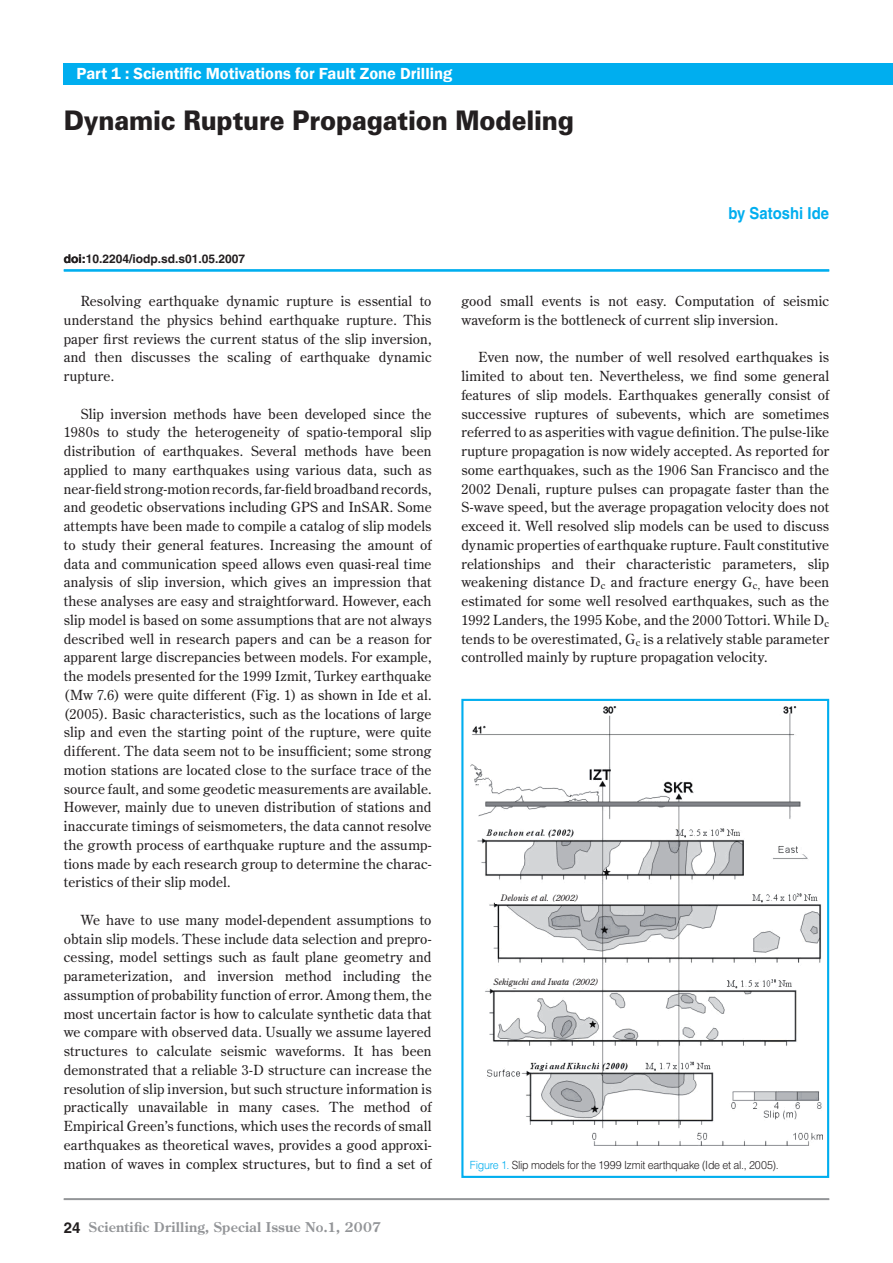
<style>
.page{position:relative;width:893px;height:1263px;background:#fff}
.page>*{position:absolute;margin:0;border:0;box-sizing:border-box;transform-origin:0 0}
.タイトル1__Title_1{font:900 27px "Univers";letter-spacing:-.01em;color:#231f20;scale:.9 1}
.t1{font:600 16.5px "Franklin Gothic";color:#fff}
.著者1__Author_in_Headi{font:700 16.5px "Helvetica LT Std";color:#00aeef;scale:.9 1}
.本文_Article_w__indent{font:13.8px/18.8px "Century Old Style Std";letter-spacing:.01em;color:#231f20;text-align:justify}
.t2{font:700 13.5px "Century Old Style Std";letter-spacing:.015em;color:#939598}
.doi{font:700 12px "Helvetica LT Std";color:#231f20}
.SD_Figure_Captions{font:300 11.25px "Helvetica LT Std";letter-spacing:-.02em;color:#231f20;scale:.95 1}
.t3{font:italic 8.85px "Century Old Style Std";color:#231f20}
.s1{font-family:"Helvetica LT Std";font-size:15px;color:#231f20}
.s2{color:#00aeef}
</style>
<div class="page">
<div style="left:64px;top:64px;width:829px;height:21px;background:#00aeef"></div>
<hr style="left:64px;top:1198px;width:765px;height:2px;background:#939598">
<div style="left:461px;top:699px;width:368px;height:479px;border:2px solid #00aeef"></div>
<img style="left:470px;top:706px;width:353px;height:440px">
<div style="left:494px;top:979px;width:100px;height:8px;background:#fff"></div>
<div style="left:496px;top:892px;width:100px;height:12px;background:#fff"></div>
<hr style="left:64px;top:269px;width:765px;height:2px;background:#00aeef">
<p class="t1" style="left:77px;top:63px;width:377px">Part 1 : Scientific Motivations for Fault Zone Drilling</p>
<p class="タイトル1__Title_1" style="left:64px;top:103px;width:568px">Dynamic Rupture Propagation Modeling</p>
<p class="doi" style="left:64px;top:252px;width:183px">doi:10.2204/iodp.sd.s01.05.2007</p>
<p class="著者1__Author_in_Headi" style="left:728px;top:203px;width:114px">by Satoshi Ide</p>
<p class="本文_Article_w__indent" style="left:64px;top:291px;width:369px;text-indent:17px">Resolving earthquake dynamic rupture is essential to understand the physics behind earthquake rupture. This paper first reviews the current status of the slip inversion, and then discusses the scaling of earthquake dynamic rupture.</p>
<p class="本文_Article_w__indent" style="left:64px;top:404px;width:369px;text-indent:17px">Slip inversion methods have been developed since the 1980s to study the heterogeneity of spatio-temporal slip distribution of earthquakes. Several methods have been applied to many earthquakes using various data, such as near-field strong-motion records, far-field broadband records, and geodetic observations including GPS and InSAR. Some attempts have been made to compile a catalog of slip models to study their general features. Increasing the amount of data and communication speed allows even quasi-real time analysis of slip inversion, which gives an impression that these analyses are easy and straightforward. However, each slip model is based on some assumptions that are not always described well in research papers and can be a reason for apparent large discrepancies between models. For example, the models presented for the 1999 Izmit, Turkey earthquake (Mw 7.6) were quite different (Fig. 1) as shown in Ide et al. (2005). Basic characteristics, such as the locations of large slip and even the starting point of the rupture, were quite different. The data seem not to be insufficient; some strong motion stations are located close to the surface trace of the source fault, and some geodetic measurements are available.<br>However, mainly due to uneven distribution of stations and inaccurate timings of seismometers, the data cannot resolve the growth process of earthquake rupture and the assump&shy;tions made by each research group to determine the charac&shy;teristics of their slip model.</p>
<p class="本文_Article_w__indent" style="left:64px;top:910px;width:369px;text-indent:17px">We have to use many model-dependent assumptions to obtain slip models. These include data selection and prepro&shy;cessing, model settings such as fault plane geometry and parameterization, and inversion method including the assumption of probability function of error. Among them, the most uncertain factor is how to calculate synthetic data that we compare with observed data. Usually we assume layered structures to calculate seismic waveforms. It has been demonstrated that a reliable 3-D structure can increase the resolution of slip inversion, but such structure information is practically unavailable in many cases. The method of Empirical Green’s functions, which uses the records of small earthquakes as theoretical waves, provides a good approxi&shy;mation of waves in complex structures, but to find a set of</p>
<p class="t2" style="left:64px;top:1218px;width:319px"><span class="s1">24</span> Scientific Drilling, Special Issue No.1, 2007</p>
<p class="本文_Article_w__indent" style="left:461px;top:291px;width:369px">good small events is not easy. Computation of seismic waveform is the bottleneck of current slip inversion.</p>
<p class="本文_Article_w__indent" style="left:461px;top:348px;width:369px;text-indent:17px">Even now, the number of well resolved earthquakes is limited to about ten. Nevertheless, we find some general features of slip models. Earthquakes generally consist of successive ruptures of subevents, which are sometimes referred to as asperities with vague definition. The pulse-like rupture propagation is now widely accepted. As reported for some earthquakes, such as the 1906 San Francisco and the 2002 Denali, rupture pulses can propagate faster than the S-wave speed, but the average propagation velocity does not exceed it. Well resolved slip models can be used to discuss dynamic properties of earthquake rupture. Fault constitutive relationships and their characteristic parameters, slip weakening distance D<sub>c</sub> and fracture energy G<sub>c,</sub> have been estimated for some well resolved earthquakes, such as the 1992 Landers, the 1995 Kobe, and the 2000 Tottori. While D<sub>c </sub>tends to be overestimated, G<sub>c</sub> is a relatively stable parameter controlled mainly by rupture propagation velocity.</p>
<p class="t3" style="left:501px;top:892px;width:79px">Delouis et al. (2002)</p>
<p class="t3" style="left:493px;top:976px;width:107px">Sekiguchi and Iwata (2002)</p>
<p class="SD_Figure_Captions" style="left:470px;top:1158px;width:327px"><span class="s2">Figure 1.</span> Slip models for the 1999 Izmit earthquake (Ide et al., 2005).</p>
</div>
